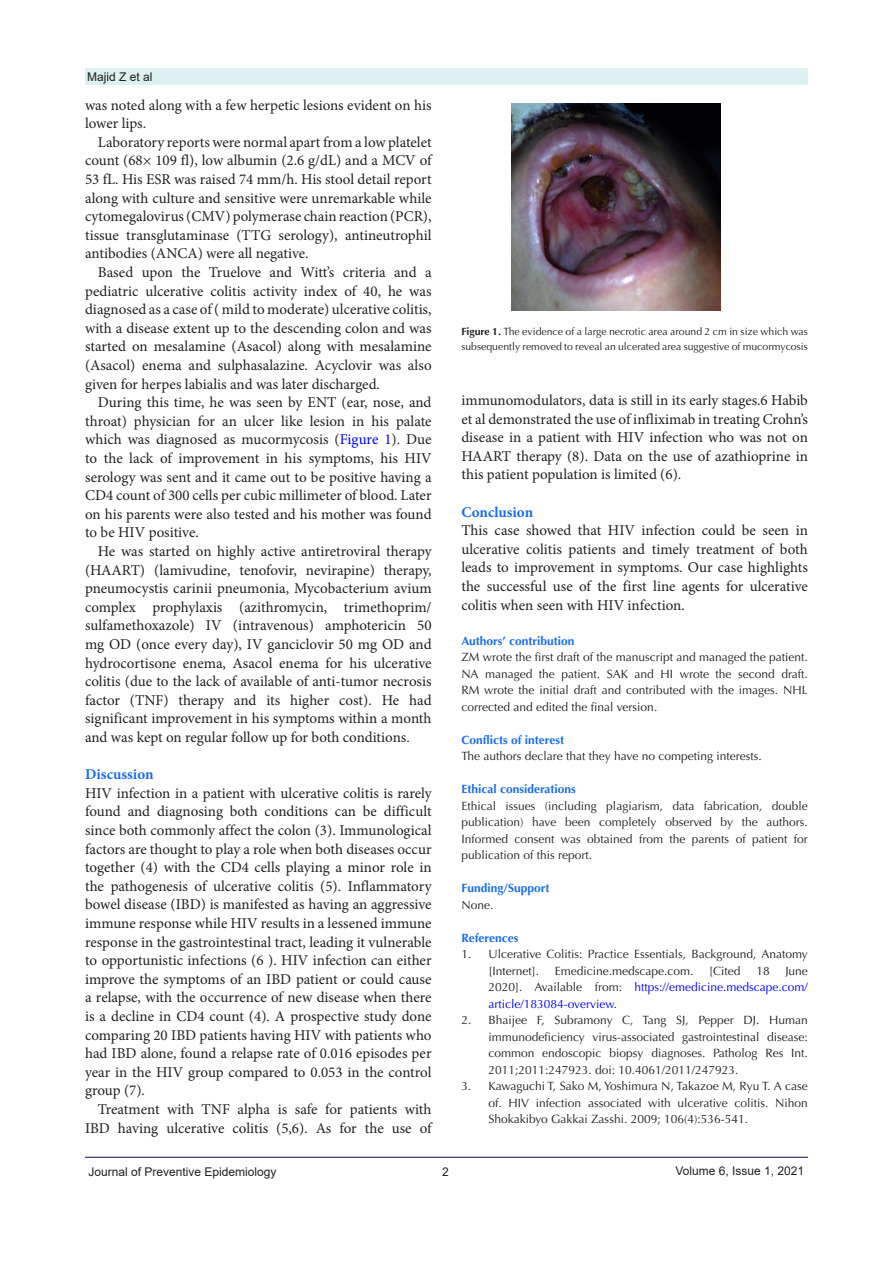
<style>
.page{position:relative;width:893px;height:1263px;background:#fff}
.page>*{position:absolute;margin:0;border:0;box-sizing:border-box;transform-origin:0 0}
.t1{font:15px/18.6px "Minion Pro";color:#231f20;text-align:justify}
.t2{font:700 15px "Minion Pro";color:#196ce8}
.t3{font:12px/16.5px "Optima LT Std";color:#231f20;text-align:justify}
.t4{font:700 12px "Optima LT Std";color:#196ce8}
.t5{font:12px/16.5px "Optima LT Std";color:#00f;text-align:justify}
.t6{font:12px "Arial";color:#231f20}
.t7{font:10.5px/15px "Optima LT Std";color:#231f20}
.s1{color:#00f}
.s2{font-weight:700}
.s3{color:#231f20}
</style>
<div class="page">
<div style="left:85px;top:69px;width:723px;height:16px;background:#dcf0f0"></div>
<hr style="left:85px;top:1157px;width:723px;height:1px;background:#190066">
<img style="left:511px;top:103px;width:209px;height:207px">
<p class="t6" style="left:87px;top:69px;width:67px">Majid Z et al</p>
<p class="t1" style="left:85px;top:96px;width:348px">was noted along with a few herpetic lesions evident on his lower lips.</p>
<p class="t1" style="left:85px;top:133px;width:348px;text-indent:13px">Laboratory reports were normal apart from a low platelet count (68× 109 fl), low albumin (2.6 g/dL) and a MCV of 53 fL. His ESR was raised 74 mm/h. His stool detail report along with culture and sensitive were unremarkable while cytomegalovirus (CMV) polymerase chain reaction (PCR), tissue transglutaminase (TTG serology), antineutrophil antibodies (ANCA) were all negative.</p>
<p class="t1" style="left:85px;top:263px;width:348px;text-indent:13px">Based upon the Truelove and Witt’s criteria and a pediatric ulcerative colitis activity index of 40, he was diagnosed as a case of ( mild to moderate) ulcerative colitis, with a disease extent up to the descending colon and was started on mesalamine (Asacol) along with mesalamine (Asacol) enema and sulphasalazine. Acyclovir was also given for herpes labialis and was later discharged.</p>
<p class="t1" style="left:85px;top:393px;width:348px;text-indent:13px">During this time, he was seen by ENT (ear, nose, and throat) physician for an ulcer like lesion in his palate which was diagnosed as mucormycosis (<span class="s1">Figure 1</span>). Due to the lack of improvement in his symptoms, his HIV serology was sent and it came out to be positive having a CD4 count of 300 cells per cubic millimeter of blood. Later on his parents were also tested and his mother was found to be HIV positive.</p>
<p class="t1" style="left:85px;top:542px;width:348px;text-indent:13px">He was started on highly active antiretroviral therapy (HAART) (lamivudine, tenofovir, nevirapine) therapy, pneumocystis carinii pneumonia, Mycobacterium avium complex prophylaxis (azithromycin, trimethoprim/ sulfamethoxazole) IV (intravenous) amphotericin 50 mg OD (once every day), IV ganciclovir 50 mg OD and hydrocortisone enema, Asacol enema for his ulcerative colitis (due to the lack of available of anti-tumor necrosis factor (TNF) therapy and its higher cost). He had significant improvement in his symptoms within a month and was kept on regular follow up for both conditions.</p>
<p class="t2" style="left:85px;top:764px;width:70px">Discussion</p>
<p class="t1" style="left:85px;top:784px;width:348px">HIV infection in a patient with ulcerative colitis is rarely found and diagnosing both conditions can be difficult since both commonly affect the colon (3). Immunological factors are thought to play a role when both diseases occur together (4) with the CD4 cells playing a minor role in the pathogenesis of ulcerative colitis (5). Inflammatory bowel disease (IBD) is manifested as having an aggressive immune response while HIV results in a lessened immune response in the gastrointestinal tract, leading it vulnerable to opportunistic infections (6 ). HIV infection can either improve the symptoms of an IBD patient or could cause a relapse, with the occurrence of new disease when there is a decline in CD4 count (4). A prospective study done comparing 20 IBD patients having HIV with patients who had IBD alone, found a relapse rate of 0.016 episodes per year in the HIV group compared to 0.053 in the control group (7).</p>
<p class="t1" style="left:85px;top:1100px;width:348px;text-align:right">Treatment with TNF alpha is safe for patients with<br>IBD having ulcerative colitis (5,6). As for the use of</p>
<p class="t7" style="left:461px;top:324px;width:348px"><span class="s2">Figure 1.</span> The evidence of a large necrotic area around 2 cm in size which was subsequently removed to reveal an ulcerated area suggestive of mucormycosis</p>
<p class="t1" style="left:461px;top:391px;width:348px">immunomodulators, data is still in its early stages.6 Habib et al demonstrated the use of infliximab in treating Crohn’s disease in a patient with HIV infection who was not on HAART therapy (8). Data on the use of azathioprine in this patient population is limited (6).</p>
<p class="t2" style="left:461px;top:501px;width:73px">Conclusion</p>
<p class="t1" style="left:461px;top:521px;width:348px">This case showed that HIV infection could be seen in ulcerative colitis patients and timely treatment of both leads to improvement in symptoms. Our case highlights the successful use of the first line agents for ulcerative colitis when seen with HIV infection.</p>
<p class="t4" style="left:461px;top:634px;width:115px">Authors’ contribution</p>
<p class="t3" style="left:461px;top:649px;width:348px">ZM wrote the first draft of the manuscript and managed the patient.<br>NA managed the patient. SAK and HI wrote the second draft.<br>RM wrote the initial draft and contributed with the images. NHL corrected and edited the final version.</p>
<p class="t4" style="left:461px;top:733px;width:104px">Conflicts of interest</p>
<p class="t3" style="left:461px;top:748px;width:302px">The authors declare that they have no competing interests.</p>
<p class="t4" style="left:461px;top:782px;width:116px">Ethical considerations</p>
<p class="t3" style="left:461px;top:797px;width:348px">Ethical issues (including plagiarism, data fabrication, double publication) have been completely observed by the authors.<br>Informed consent was obtained from the parents of patient for publication of this report.</p>
<p class="t4" style="left:461px;top:881px;width:90px">Funding/Support</p>
<p class="t3" style="left:461px;top:896px;width:34px">None.</p>
<p class="t4" style="left:461px;top:931px;width:58px">References</p>
<p class="t3" style="left:488px;top:946px;width:321px;text-indent:-27px">1. Ulcerative Colitis: Practice Essentials, Background, Anatomy [Internet].</p>
<p class="t3" style="left:555px;top:962px;width:140px">Emedicine.medscape.com.</p>
<p class="t3" style="left:709px;top:962px;width:33px">[Cited</p>
<p class="t3" style="left:756px;top:962px;width:15px">18</p>
<p class="t5" style="left:488px;top:962px;width:321px;text-indent:297px"><span class="s3">June 2020]. Available from:</span> https://emedicine.medscape.com/ article/183084-overview<span class="s3">.</span></p>
<p class="t3" style="left:488px;top:1012px;width:321px;text-indent:-27px">2. Bhaijee F, Subramony C, Tang SJ, Pepper DJ. Human immunodeficiency virus-associated gastrointestinal disease: common endoscopic biopsy diagnoses. Patholog Res Int.<br>2011;2011:247923. doi: 10.4061/2011/247923.</p>
<p class="t3" style="left:488px;top:1078px;width:321px;text-indent:-27px">3. Kawaguchi T, Sako M, Yoshimura N, Takazoe M, Ryu T. A case of. HIV infection associated with ulcerative colitis. Nihon Shokakibyo Gakkai Zasshi. 2009; 106(4):536-541.</p>
<p class="t6" style="left:88px;top:1163px;width:190px">Journal of Preventive Epidemiology</p>
<p class="t6" style="left:442px;top:1163px;width:8px">2</p>
<p class="t6" style="left:675px;top:1162px;width:130px">Volume 6, Issue 1, 2021</p>
</div>
